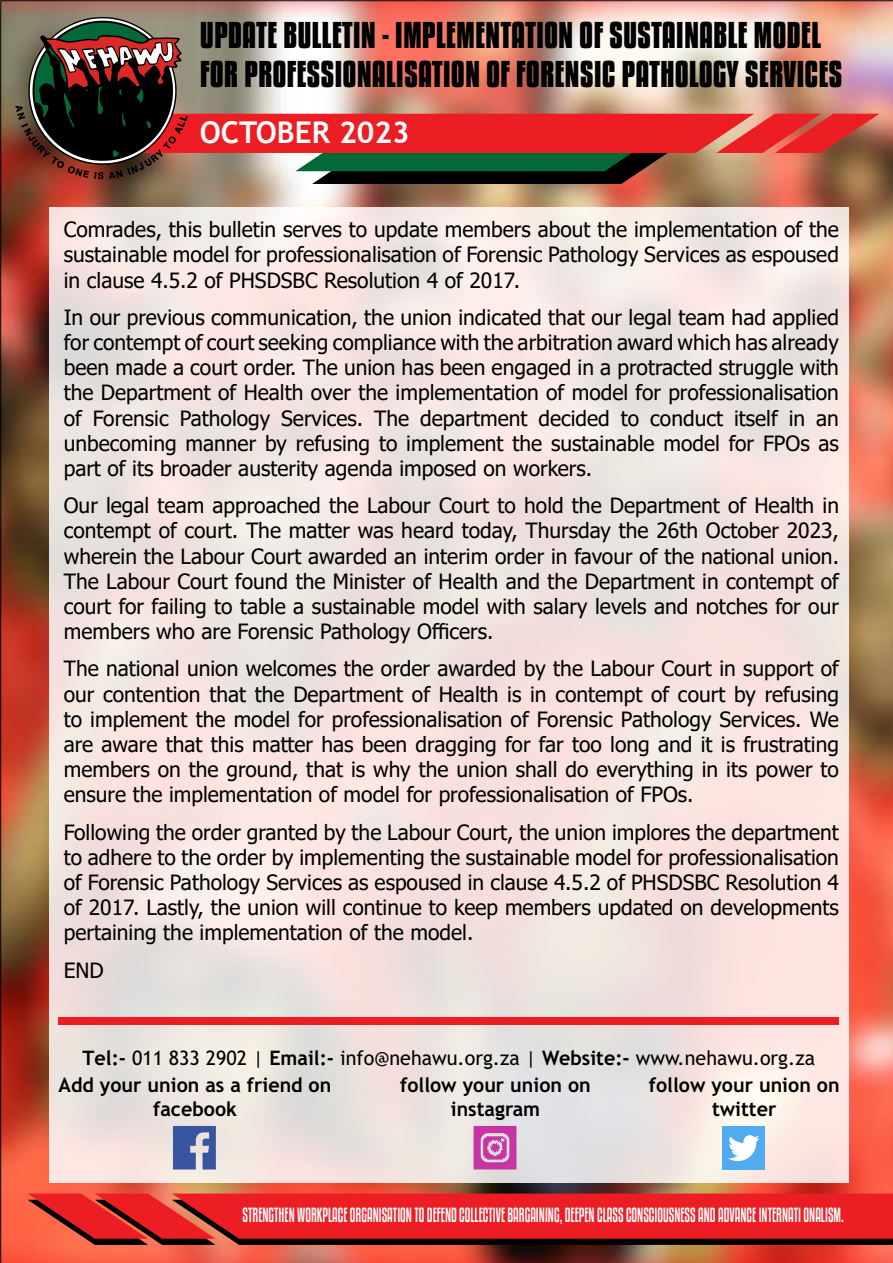
<style>
.page{position:relative;width:893px;height:1263px;background:#fff}
.page>*{position:absolute;margin:0;border:0;box-sizing:border-box;transform-origin:0 0}
.t1{font:700 33px/39.6px "Kenyan Coffee Rg";color:#000}
.t2{font:700 30px "Trebuchet MS";color:#fff}
.t3{font:21px/25.2px "Tahoma";color:#000;text-align:justify}
.t4{font:700 19.95px/23.2px "Trebuchet MS";color:#000;text-align:center}
.t5{font:19.95px "Trebuchet MS";color:#000}
.t6{font:18px "Kenyan Coffee Rg";color:#fff;scale:.78 1}
.s1{font-weight:700}
</style>
<div class="page">
<img style="left:1px;top:1px;width:892px;height:1262px">
<div style="left:49px;top:208px;width:799px;height:975px;background:#fff;opacity:.85"></div>
<img style="left:15px;top:17px;width:864px;height:167px">
<svg style="left:28px;top:1193px;width:865px;height:52px;background:#ce1f22"></svg>
<div style="left:58px;top:1017px;width:781px;height:8px;background:#ed1d24"></div>
<svg style="left:173px;top:1126px;width:43px;height:43px;background:#5c71ab"></svg>
<svg style="left:474px;top:1126px;width:42px;height:43px;background:#cb5bb1"></svg>
<div style="left:722px;top:1126px;width:43px;height:43px;background:#50abf1"></div>
<svg style="left:728px;top:1135px;width:31px;height:26px"></svg>
<h1 class="t1" style="left:200px;top:13px;width:644px">UPDATE BULLETIN - IMPLEMENTATION OF SUSTAINABLE MODEL<br>FOR PROFESSIONALISATION OF FORENSIC PATHOLOGY SERVICES</h1>
<h2 class="t2" style="left:200px;top:114px;width:211px">OCTOBER 2023</h2>
<p class="t3" style="left:64px;top:218px;width:777px">Comrades, this bulletin serves to update members about the implementation of the sustainable model for professionalisation of Forensic Pathology Services as espoused in clause 4.5.2 of PHSDSBC Resolution 4 of 2017.</p>
<p class="t3" style="left:64px;top:306px;width:777px">In our previous communication, the union indicated that our legal team had applied for contempt of court seeking compliance with the arbitration award which has already been made a court order. The union has been engaged in a protracted struggle with the Department of Health over the implementation of model for professionalisation of Forensic Pathology Services. The department decided to conduct itself in an unbecoming manner by refusing to implement the sustainable model for FPOs as part of its broader austerity agenda imposed on workers.</p>
<p class="t3" style="left:64px;top:494px;width:777px">Our legal team approached the Labour Court to hold the Department of Health in contempt of court. The matter was heard today, Thursday the 26th October 2023, wherein the Labour Court awarded an interim order in favour of the national union.<br>The Labour Court found the Minister of Health and the Department in contempt of court for failing to table a sustainable model with salary levels and notches for our members who are Forensic Pathology Officers.</p>
<p class="t3" style="left:64px;top:657px;width:777px">The national union welcomes the order awarded by the Labour Court in support of our contention that the Department of Health is in contempt of court by refusing to implement the model for professionalisation of Forensic Pathology Services. We are aware that this matter has been dragging for far too long and it is frustrating members on the ground, that is why the union shall do everything in its power to ensure the implementation of model for professionalisation of FPOs.</p>
<p class="t3" style="left:64px;top:820px;width:777px">Following the order granted by the Labour Court, the union implores the department to adhere to the order by implementing the sustainable model for professionalisation of Forensic Pathology Services as espoused in clause 4.5.2 of PHSDSBC Resolution 4 of 2017. Lastly, the union will continue to keep members updated on developments pertaining the implementation of the model.</p>
<p class="t3" style="left:64px;top:958px;width:42px">END</p>
<p class="t5" style="left:82px;top:1045px;width:734px"><span class="s1">Tel:-</span> 011 833 2902 | <span class="s1">Email:-</span> info@nehawu.org.za | <span class="s1">Website:-</span> www.nehawu.org.za</p>
<p class="t4" style="left:59px;top:1074px;width:274px">Add your union as a friend on facebook</p>
<p class="t4" style="left:649px;top:1074px;width:192px">follow your union on twitter</p>
<p class="t4" style="left:400px;top:1074px;width:192px">follow your union on instagram</p>
<p class="t6" style="left:243px;top:1204px;width:772px">STRENGTHEN WORKPLACE ORGANISATION TO DEFEND COLLECTIVE BARGAINING, DEEPEN CLASS CONSCIOUSNESS AND ADVANCE INTERNATI ONALISM.</p>
</div>
